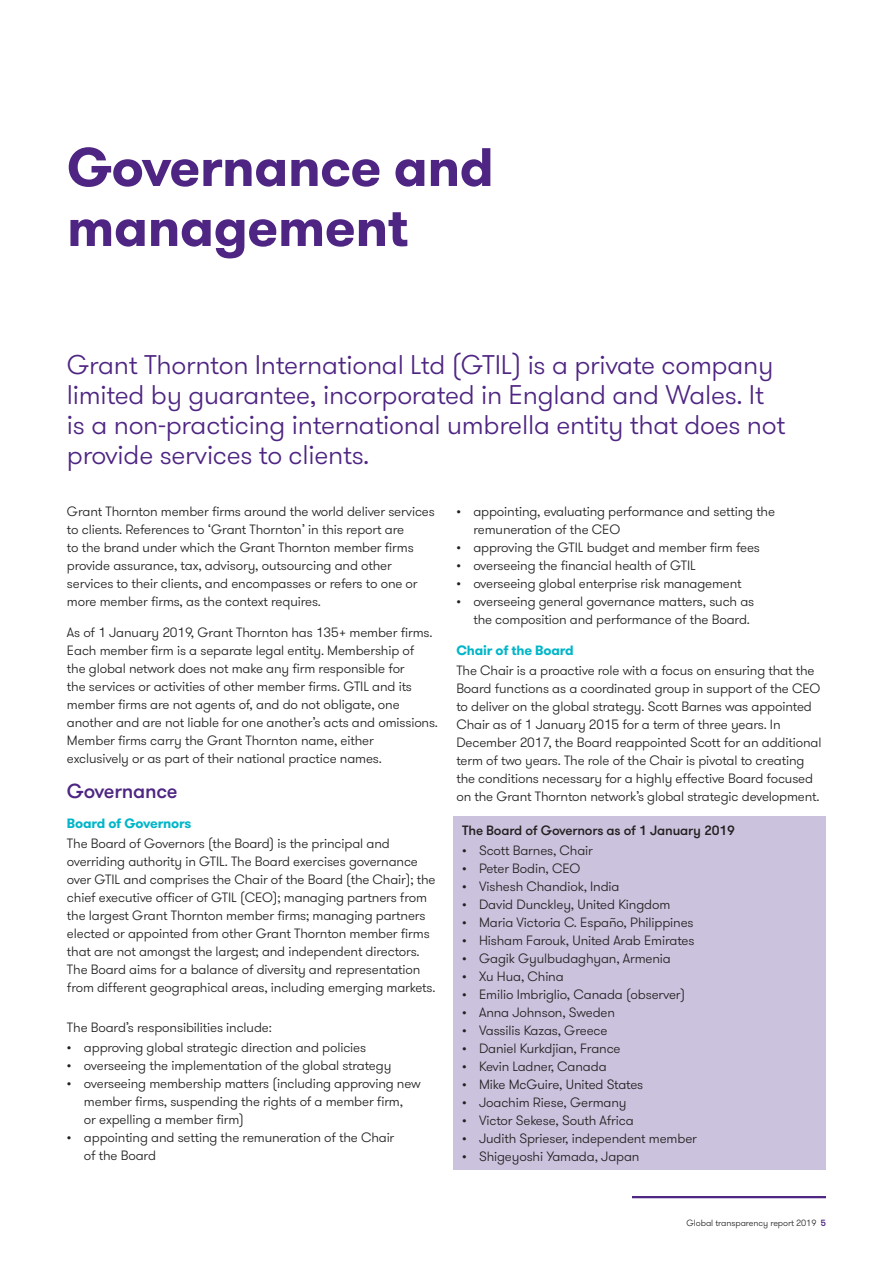
<style>
.page{position:relative;width:893px;height:1263px;background:#fff}
.page>*{position:absolute;margin:0;border:0;box-sizing:border-box;transform-origin:0 0}
._02_Headline_two_Bol{font:700 54px/60px "GT Walsheim Pro";letter-spacing:-.01em;color:#4e2582}
._03_Headline_three_L{font:300 27px/30px "GT Walsheim Pro";letter-spacing:-.01em;color:#4e2582}
._04_Headline_four_Me{font:500 20.25px "GT Walsheim Pro";letter-spacing:-.01em;color:#4e2582}
._11_Body_text_Pre_bu{font:300 13.5px/18px "GT Walsheim Pro";letter-spacing:-.01em;color:#231f20}
._11_Body_text{font:300 13.5px/18px "GT Walsheim Pro";letter-spacing:-.01em;color:#231f20}
._11_Body_text_Pre_bu-2{font:500 13.5px "GT Walsheim Pro";letter-spacing:-.01em;color:#231f20}
._05_Subheading_one_B{font:700 13.5px "GT Walsheim Pro";letter-spacing:-.01em;color:#00b6c8}
.t1{font:300 9px "GT Walsheim Pro";letter-spacing:-.01em;color:#231f20}
.s1{font-weight:500;color:#4e2582}
</style>
<div class="page">
<div style="left:454px;top:817px;width:372px;height:353px;background:#cbc3dd"></div>
<hr style="left:632px;top:1196px;width:194px;height:2px;background:#4e2582">
<p class="_02_Headline_two_Bol" style="left:67px;top:138px;width:428px">Governance and management</p>
<p class="_03_Headline_three_L" style="left:67px;top:350px;width:720px">Grant Thornton International Ltd (GTIL) is a private company limited by guarantee, incorporated in England and Wales. It is a non-practicing international umbrella entity that does not provide services to clients.</p>
<p class="_11_Body_text" style="left:67px;top:503px;width:369px">Grant Thornton member firms around the world deliver services to clients. References to ‘Grant Thornton’ in this report are<br>to the brand under which the Grant Thornton member firms provide assurance, tax, advisory, outsourcing and other services to their clients, and encompasses or refers to one or more member firms, as the context requires.</p>
<p class="_11_Body_text" style="left:67px;top:624px;width:373px">As of 1 January 2019, Grant Thornton has 135+ member firms.<br>Each member firm is a separate legal entity. Membership of<br>the global network does not make any firm responsible for<br>the services or activities of other member firms. GTIL and its member firms are not agents of, and do not obligate, one another and are not liable for one another’s acts and omissions.<br>Member firms carry the Grant Thornton name, either exclusively or as part of their national practice names.</p>
<p class="_04_Headline_four_Me" style="left:67px;top:779px;width:112px">Governance</p>
<p class="_05_Subheading_one_B" style="left:67px;top:814px;width:126px">Board of Governors</p>
<p class="_11_Body_text_Pre_bu" style="left:67px;top:834px;width:370px">The Board of Governors (the Board) is the principal and overriding authority in GTIL. The Board exercises governance over GTIL and comprises the Chair of the Board (the Chair); the chief executive officer of GTIL (CEO); managing partners from the largest Grant Thornton member firms; managing partners elected or appointed from other Grant Thornton member firms that are not amongst the largest; and independent directors.<br>The Board aims for a balance of diversity and representation from different geographical areas, including emerging markets.</p>
<p class="_11_Body_text_Pre_bu" style="left:67px;top:1019px;width:206px">The Board’s responsibilities include:</p>
<p class="_11_Body_text_Pre_bu" style="left:67px;top:1039px;width:301px">• approving global strategic direction and policies</p>
<p class="_11_Body_text_Pre_bu" style="left:67px;top:1057px;width:326px">• overseeing the implementation of the global strategy</p>
<p class="_11_Body_text_Pre_bu" style="left:84px;top:1075px;width:338px;text-indent:-17px">• overseeing membership matters (including approving new member firms, suspending the rights of a member firm,<br>or expelling a member firm)</p>
<p class="_11_Body_text_Pre_bu" style="left:84px;top:1129px;width:312px;text-indent:-17px">• appointing and setting the remuneration of the Chair of the Board</p>
<p class="_11_Body_text_Pre_bu" style="left:473px;top:503px;width:303px;text-indent:-17px">• appointing, evaluating performance and setting the remuneration of the CEO</p>
<p class="_11_Body_text_Pre_bu" style="left:456px;top:539px;width:305px">• approving the GTIL budget and member firm fees</p>
<p class="_11_Body_text_Pre_bu" style="left:456px;top:557px;width:241px">• overseeing the financial health of GTIL</p>
<p class="_11_Body_text_Pre_bu" style="left:456px;top:575px;width:287px">• overseeing global enterprise risk management</p>
<p class="_11_Body_text_Pre_bu" style="left:473px;top:593px;width:282px;text-indent:-17px">• overseeing general governance matters, such as the composition and performance of the Board.</p>
<p class="_05_Subheading_one_B" style="left:456px;top:642px;width:119px">Chair of the Board</p>
<p class="_11_Body_text" style="left:456px;top:662px;width:367px">The Chair is a proactive role with a focus on ensuring that the Board functions as a coordinated group in support of the CEO to deliver on the global strategy. Scott Barnes was appointed Chair as of 1 January 2015 for a term of three years. In December 2017, the Board reappointed Scott for an additional term of two years. The role of the Chair is pivotal to creating the conditions necessary for a highly effective Board focused on the Grant Thornton network’s global strategic development.</p>
<p class="_11_Body_text_Pre_bu-2" style="left:462px;top:822px;width:274px">The Board of Governors as of 1 January 2019</p>
<p class="_11_Body_text_Pre_bu" style="left:462px;top:842px;width:132px">• Scott Barnes, Chair</p>
<p class="_11_Body_text_Pre_bu" style="left:462px;top:860px;width:120px">• Peter Bodin, CEO</p>
<p class="_11_Body_text_Pre_bu" style="left:462px;top:878px;width:159px">• Vishesh Chandiok, India</p>
<p class="_11_Body_text_Pre_bu" style="left:462px;top:896px;width:210px">• David Dunckley, United Kingdom</p>
<p class="_11_Body_text_Pre_bu" style="left:462px;top:914px;width:233px">• Maria Victoria C. Españo, Philippines</p>
<p class="_11_Body_text_Pre_bu" style="left:462px;top:932px;width:234px">• Hisham Farouk, United Arab Emirates</p>
<p class="_11_Body_text_Pre_bu" style="left:462px;top:950px;width:210px">• Gagik Gyulbudaghyan, Armenia</p>
<p class="_11_Body_text_Pre_bu" style="left:462px;top:968px;width:103px">• Xu Hua, China</p>
<p class="_11_Body_text_Pre_bu" style="left:462px;top:986px;width:225px">• Emilio Imbriglio, Canada (observer)</p>
<p class="_11_Body_text_Pre_bu" style="left:462px;top:1004px;width:154px">• Anna Johnson, Sweden</p>
<p class="_11_Body_text_Pre_bu" style="left:462px;top:1022px;width:147px">• Vassilis Kazas, Greece</p>
<p class="_11_Body_text_Pre_bu" style="left:462px;top:1040px;width:160px">• Daniel Kurkdjian, France</p>
<p class="_11_Body_text_Pre_bu" style="left:462px;top:1058px;width:146px">• Kevin Ladner, Canada</p>
<p class="_11_Body_text_Pre_bu" style="left:462px;top:1076px;width:183px">• Mike McGuire, United States</p>
<p class="_11_Body_text_Pre_bu" style="left:462px;top:1094px;width:166px">• Joachim Riese, Germany</p>
<p class="_11_Body_text_Pre_bu" style="left:462px;top:1112px;width:173px">• Victor Sekese, South Africa</p>
<p class="_11_Body_text_Pre_bu" style="left:462px;top:1130px;width:236px">• Judith Sprieser, independent member</p>
<p class="_11_Body_text_Pre_bu" style="left:462px;top:1148px;width:179px">• Shigeyoshi Yamada, Japan</p>
<p class="t1" style="left:686px;top:1217px;width:141px">Global transparency report 2019 <span class="s1">5</span></p>
</div>
